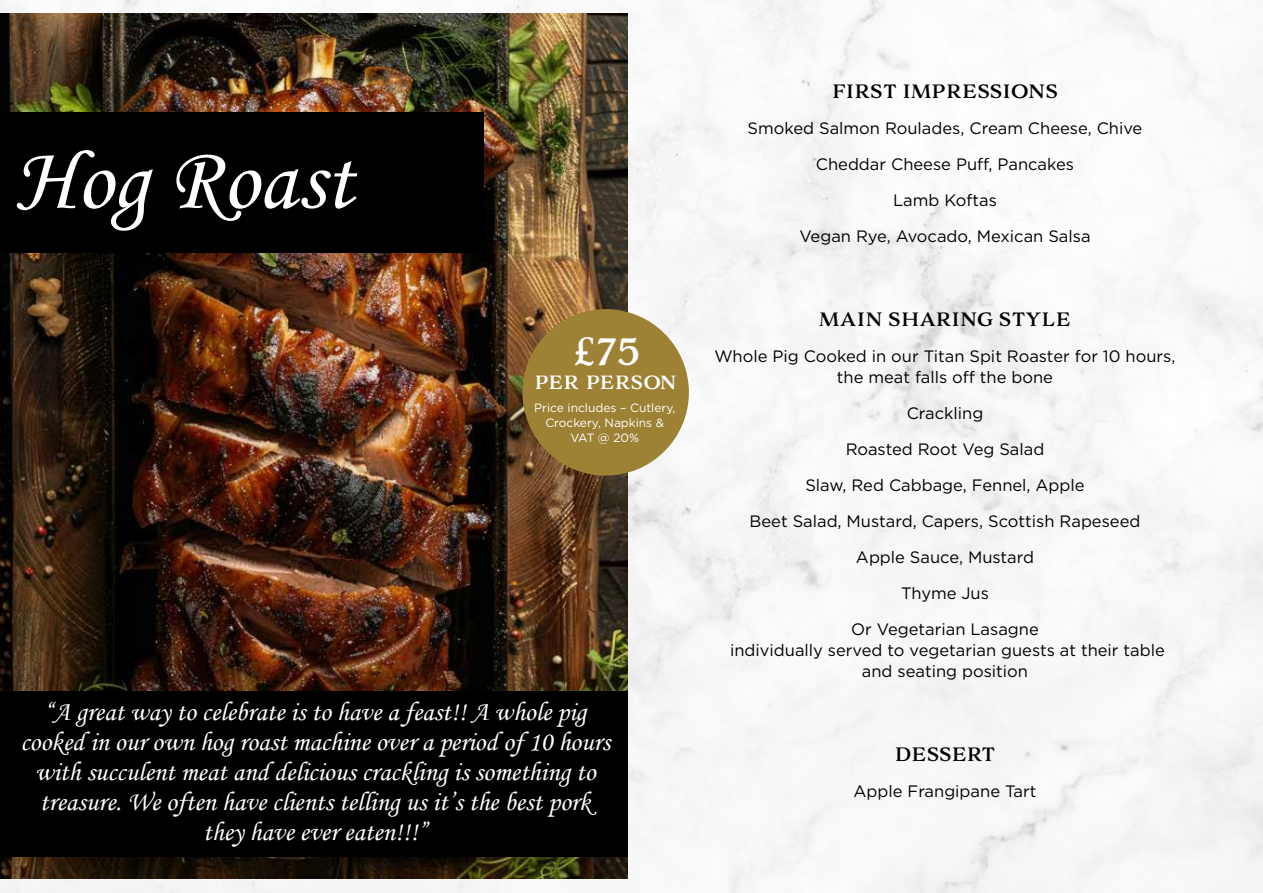
<style>
.page{position:relative;width:1263px;height:893px;background:#fff}
.page>*{position:absolute;margin:0;border:0;box-sizing:border-box;transform-origin:0 0}
.t1{font:90px "Monotype Corsiva";color:#fff}
.t2{font:39px "Adorn S Serif";color:#fff}
.t3{font:27px/30px "Monotype Corsiva";color:#fff;text-align:center}
.t4{font:21px "Adorn S Serif";color:#fff}
.t5{font:18px "Adorn S Serif";color:#000}
.t6{font:18px "Adorn S Serif";letter-spacing:-.03em;color:#000}
.t7{font:16.5px/36px "Gotham";color:#000;text-align:center}
.t8{font:12px/15px "Gotham";color:#fff;text-align:center}
</style>
<div class="page">
<img style="left:0;top:0;width:1263px;height:893px">
<img style="left:0;top:14px;width:627px;height:864px">
<div style="left:0;top:112px;width:484px;height:140px;background:#000"></div>
<div style="left:522px;top:309px;width:167px;height:167px;background:#9d8235;border-radius:50%"></div>
<div style="left:0;top:691px;width:627px;height:166px;background:#000"></div>
<div style="left:15px;top:699px;width:604px;height:160px;background:#000"></div>
<h1 class="t1" style="left:15px;top:125px;width:340px">Hog Roast</h1>
<h2 class="t2" style="left:572px;top:325px;width:69px">£75</h2>
<p class="t4" style="left:535px;top:367px;width:144px">per person</p>
<p class="t8" style="left:534px;top:400px;width:143px">Price includes – Cutlery,<br>Crockery, Napkins &amp;<br>VAT @ 20%</p>
<p class="t3" style="left:20px;top:697px;width:591px">“A great way to celebrate is to have a feast!! A whole pig cooked in our own hog roast machine over a period of 10 hours with succulent meat and delicious crackling is something to treasure. We often have clients telling us it’s the best pork they have ever eaten!!!”</p>
<p class="t5" style="left:832px;top:80px;width:228px">FIRST IMPRESSIONS</p>
<p class="t7" style="left:748px;top:109px;width:396px">Smoked Salmon Roulades, Cream Cheese, Chive<br>Cheddar Cheese Puff, Pancakes<br>Lamb Koftas<br>Vegan Rye, Avocado, Mexican Salsa</p>
<p class="t5" style="left:819px;top:308px;width:254px">MAIN SHARING STYLE</p>
<p class="t7" style="left:714px;top:345px;width:463px;line-height:21px">Whole Pig Cooked in our Titan Spit Roaster for 10 hours, the meat falls off the bone</p>
<p class="t7" style="left:750px;top:395px;width:392px">Crackling<br>Roasted Root Veg Salad<br>Slaw, Red Cabbage, Fennel, Apple<br>Beet Salad, Mustard, Capers, Scottish Rapeseed<br>Apple Sauce, Mustard<br>Thyme Jus<br>Or Vegetarian Lasagne</p>
<p class="t7" style="left:730px;top:639px;width:436px;line-height:21px">individually served to vegetarian guests at their table and seating position</p>
<p class="t6" style="left:894px;top:743px;width:102px">DESSERT</p>
<p class="t7" style="left:853px;top:772px;width:184px">Apple Frangipane Tart</p>
</div>
